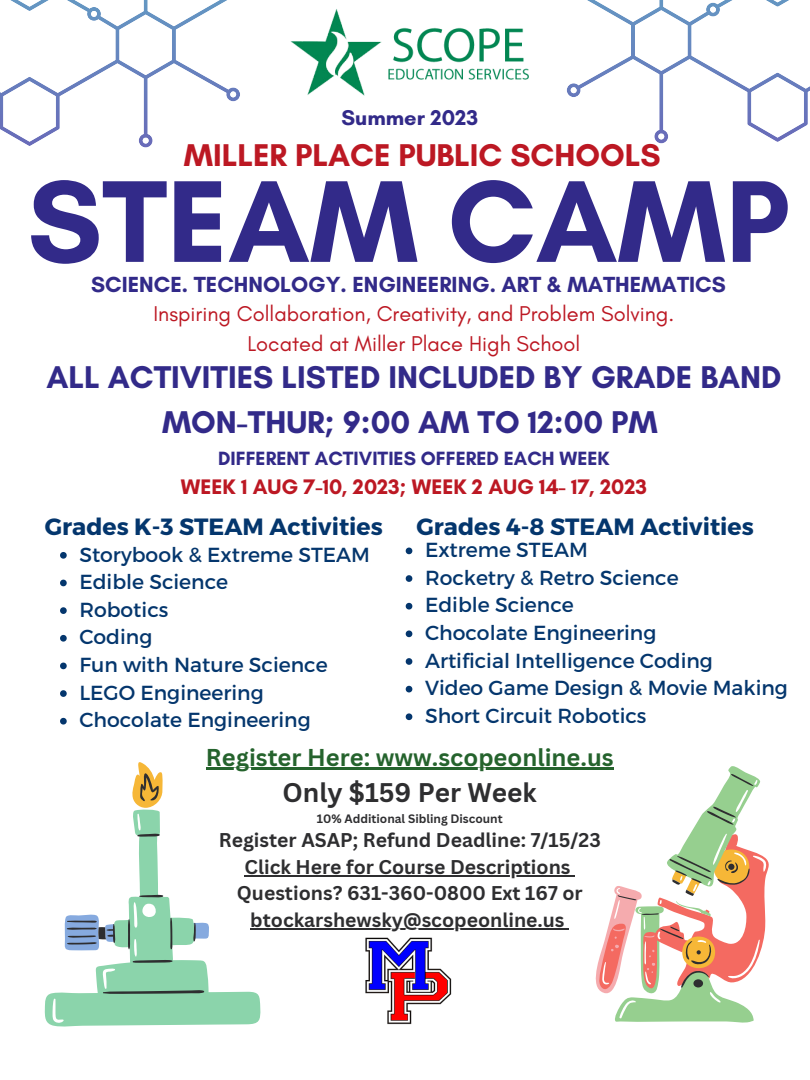
<style>
.page{position:relative;width:810px;height:1080px;background:#fff}
.page>*{position:absolute;margin:0;border:0;box-sizing:border-box;transform-origin:0 0}
.t1{font:700 118.56px "Glacial Indifference";color:#322a89}
.t2{font:700 32.06px "Glacial Indifference";color:#322a89}
.t3{font:700 32.06px "Glacial Indifference";color:#bc1823}
.t4{font:700 26.25px "Canva Sans";color:#2e2e30}
.t5{font:700 23.75px "Canva Sans";color:#25632d}
.t6{font:700 23.5px "Montserrat";color:#04366d}
.t7{font:700 22.31px "Glacial Indifference";color:#322a89}
.t8{font:21.81px "Glacial Indifference";color:#bc1823}
.t9{font:700 21.81px "Glacial Indifference";color:#322a89}
.t10{font:700 21.44px "Glacial Indifference";color:#bc1823}
.t11{font:20.31px "Montserrat";color:#04366d}
.t12{font:700 19.56px "Glacial Indifference";color:#322a89}
.t13{font:700 19.38px "Canva Sans";color:#2e2e30}
.t14{font:700 11.88px "Canva Sans";color:#2e2e30}
</style>
<div class="page">
<svg style="left:615px;top:766px;width:139px;height:257px"></svg>
<svg style="left:596px;top:774px;width:173px;height:222px"></svg>
<svg style="left:619px;top:780px;width:148px;height:239px"></svg>
<svg style="left:45px;top:875px;width:215px;height:152px"></svg>
<svg style="left:52px;top:762px;width:158px;height:262px"></svg>
<svg style="left:0;top:0;width:240px;height:148px"></svg>
<hr style="left:0;top:0;width:3px;height:19px;background:#fff">
<svg style="left:659px;top:0;width:4px;height:3px"></svg>
<svg style="left:720px;top:0;width:12px;height:3px"></svg>
<svg style="left:766px;top:0;width:23px;height:3px"></svg>
<svg style="left:567px;top:3px;width:241px;height:140px"></svg>
<div style="left:804px;top:0;width:6px;height:15px;background:#fff"></div>
<img style="left:291px;top:9px;width:238px;height:87px">
<img style="left:365px;top:937px;width:87px;height:88px">
<svg style="left:60px;top:552px;width:7px;height:7px"></svg>
<svg style="left:60px;top:580px;width:7px;height:6px"></svg>
<svg style="left:60px;top:607px;width:7px;height:7px"></svg>
<svg style="left:60px;top:635px;width:7px;height:7px"></svg>
<svg style="left:60px;top:663px;width:7px;height:6px"></svg>
<svg style="left:60px;top:690px;width:7px;height:7px"></svg>
<svg style="left:60px;top:718px;width:7px;height:7px"></svg>
<svg style="left:406px;top:548px;width:6px;height:6px"></svg>
<svg style="left:406px;top:575px;width:6px;height:7px"></svg>
<svg style="left:406px;top:603px;width:6px;height:7px"></svg>
<svg style="left:406px;top:631px;width:6px;height:6px"></svg>
<svg style="left:406px;top:658px;width:6px;height:7px"></svg>
<svg style="left:406px;top:686px;width:6px;height:6px"></svg>
<svg style="left:406px;top:713px;width:6px;height:7px"></svg>
<hr style="left:206px;top:768px;width:170px;height:2px;background:#25632d">
<hr style="left:376px;top:768px;width:238px;height:2px;background:#25632d">
<hr style="left:245px;top:875px;width:326px;height:2px;background:#2e2e30">
<hr style="left:250px;top:929px;width:315px;height:1px;background:#2e2e30">
<p class="t9" style="left:341px;top:104px;width:138px">Summer 2023</p>
<p class="t3" style="left:184px;top:136px;width:478px">MILLER PLACE PUBLIC SCHOOLS</p>
<p class="t1" style="left:28px;top:149px;width:763px">STEAM CAMP</p>
<p class="t7" style="left:91px;top:271px;width:636px">SCIENCE. TECHNOLOGY. ENGINEERING. ART &amp; MATHEMATICS</p>
<p class="t8" style="left:154px;top:300px;width:522px">Inspiring Collaboration, Creativity, and Problem Solving.</p>
<p class="t8" style="left:247px;top:330px;width:334px">Located at Miller Place High School</p>
<p class="t2" style="left:46px;top:358px;width:737px">ALL ACTIVITIES LISTED INCLUDED BY GRADE BAND</p>
<p class="t2" style="left:162px;top:402px;width:497px">MON-THUR; 9:00 AM TO 12:00 PM</p>
<p class="t12" style="left:218px;top:446px;width:393px">DIFFERENT ACTIVITIES OFFERED EACH WEEK</p>
<p class="t10" style="left:181px;top:473px;width:468px">WEEK 1 AUG 7-10, 2023; WEEK 2 AUG 14- 17, 2023</p>
<p class="t6" style="left:45px;top:512px;width:339px">Grades K-3 STEAM Activities</p>
<p class="t6" style="left:416px;top:512px;width:339px">Grades 4-8 STEAM Activities</p>
<p class="t11" style="left:79px;top:541px;width:292px">Storybook &amp; Extreme STEAM</p>
<p class="t11" style="left:79px;top:569px;width:150px">Edible Science</p>
<p class="t11" style="left:79px;top:596px;width:91px">Robotics</p>
<p class="t11" style="left:79px;top:624px;width:75px">Coding</p>
<p class="t11" style="left:79px;top:652px;width:250px">Fun with Nature Science</p>
<p class="t11" style="left:79px;top:679px;width:186px">LEGO Engineering</p>
<p class="t11" style="left:79px;top:707px;width:233px">Chocolate Engineering</p>
<p class="t11" style="left:425px;top:537px;width:164px">Extreme STEAM</p>
<p class="t11" style="left:425px;top:564px;width:255px">Rocketry &amp; Retro Science</p>
<p class="t11" style="left:425px;top:592px;width:150px">Edible Science</p>
<p class="t11" style="left:425px;top:620px;width:233px">Chocolate Engineering</p>
<p class="t11" style="left:425px;top:647px;width:289px">Artificial Intelligence Coding</p>
<p class="t11" style="left:425px;top:675px;width:364px">Video Game Design &amp; Movie Making</p>
<p class="t11" style="left:425px;top:703px;width:223px">Short Circuit Robotics</p>
<p class="t5" style="left:206px;top:741px;width:409px">Register Here: www.scopeonline.us</p>
<p class="t4" style="left:283px;top:774px;width:256px">Only $159 Per Week</p>
<p class="t14" style="left:317px;top:810px;width:187px">10% Additional Sibling Discount</p>
<p class="t13" style="left:219px;top:826px;width:384px">Register ASAP; Refund Deadline: 7/15/23</p>
<p class="t13" style="left:245px;top:853px;width:328px">Click Here for Course Descriptions</p>
<p class="t13" style="left:237px;top:880px;width:347px">Questions? 631-360-0800 Ext 167 or</p>
<p class="t13" style="left:250px;top:906px;width:316px">btockarshewsky@scopeonline.us</p>
</div>
